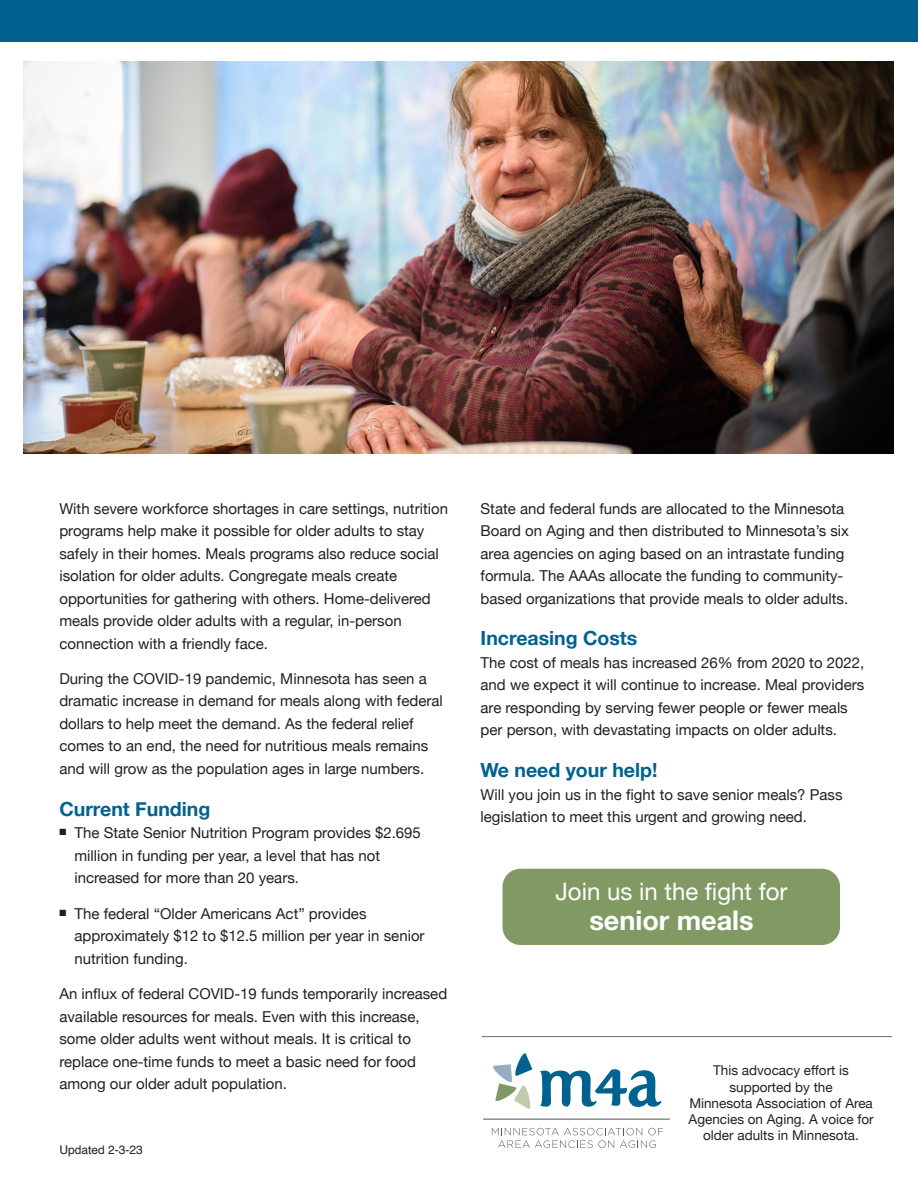
<style>
.page{position:relative;width:918px;height:1188px;background:#fff}
.page>*{position:absolute;margin:0;border:0;box-sizing:border-box;transform-origin:0 0}
.t1{font:700 27px "Helvetica Neue";color:#fff}
.t2{font:24px "Helvetica Neue";color:#fff}
.heading1{font:700 19.5px "Helvetica Neue";color:#00628e}
.body{font:15px/22.5px "Helvetica Neue";color:#231f20}
.t3{font:13.5px/16.2px "Helvetica Neue";color:#231f20;text-align:center}
.t4{font:12px "Helvetica";color:#231f20}
</style>
<div class="page">
<div style="left:0;top:0;width:918px;height:41px;background:#00628e"></div>
<div style="left:503px;top:869px;width:337px;height:76px;background:#819a63;border-radius:18px"></div>
<img style="left:24px;top:61px;width:869px;height:393px">
<svg style="left:492px;top:1128px;width:171px;height:20px"></svg>
<hr style="left:483px;top:1119px;width:187px;height:1px;background:#57585a">
<svg style="left:493px;top:1053px;width:169px;height:56px"></svg>
<hr style="left:482px;top:1036px;width:410px;height:1px;background:#6c6d70">
<p class="body" style="left:59px;top:498px;width:390px">With severe workforce shortages in care settings, nutrition programs help make it possible for older adults to stay safely in their homes. Meals programs also reduce social isolation for older adults. Congregate meals create opportunities for gathering with others. Home-delivered meals provide older adults with a regular, in-person connection with a friendly face.</p>
<p class="body" style="left:59px;top:668px;width:385px">During the COVID-19 pandemic, Minnesota has seen a dramatic increase in demand for meals along with federal dollars to help meet the demand. As the federal relief comes to an end, the need for nutritious meals remains and will grow as the population ages in large numbers.</p>
<p class="heading1" style="left:59px;top:794px;width:152px">Current Funding</p>
<p class="body" style="left:75px;top:823px;width:348px;text-indent:-15px">■ The State Senior Nutrition Program provides $2.695 million in funding per year, a level that has not increased for more than 20 years.</p>
<p class="body" style="left:75px;top:903px;width:352px;text-indent:-15px">■ The federal “Older Americans Act” provides approximately $12 to $12.5 million per year in senior nutrition funding.</p>
<p class="body" style="left:59px;top:984px;width:389px">An influx of federal COVID-19 funds temporarily increased available resources for meals. Even with this increase, some older adults went without meals. It is critical to replace one-time funds to meet a basic need for food among our older adult population.</p>
<p class="t4" style="left:59px;top:1140px;width:85px">Updated 2-3-23</p>
<p class="body" style="left:481px;top:498px;width:370px">State and federal funds are allocated to the Minnesota Board on Aging and then distributed to Minnesota’s six area agencies on aging based on an intrastate funding formula. The AAAs allocate the funding to community&shy;based organizations that provide meals to older adults.</p>
<p class="heading1" style="left:481px;top:623px;width:158px">Increasing Costs</p>
<p class="body" style="left:481px;top:652px;width:385px">The cost of meals has increased 26% from 2020 to 2022, and we expect it will continue to increase. Meal providers are responding by serving fewer people or fewer meals per person, with devastating impacts on older adults.</p>
<p class="heading1" style="left:481px;top:755px;width:178px">We need your help!</p>
<p class="body" style="left:481px;top:784px;width:364px">Will you join us in the fight to save senior meals? Pass legislation to meet this urgent and growing need.</p>
<p class="t2" style="left:556px;top:874px;width:234px">Join us in the fight for</p>
<p class="t1" style="left:589px;top:899px;width:166px">senior meals</p>
<p class="t3" style="left:689px;top:1063px;width:187px">This advocacy effort is supported by the<br>Minnesota Association of Area<br>Agencies on Aging. A voice for older adults in Minnesota.</p>
</div>
